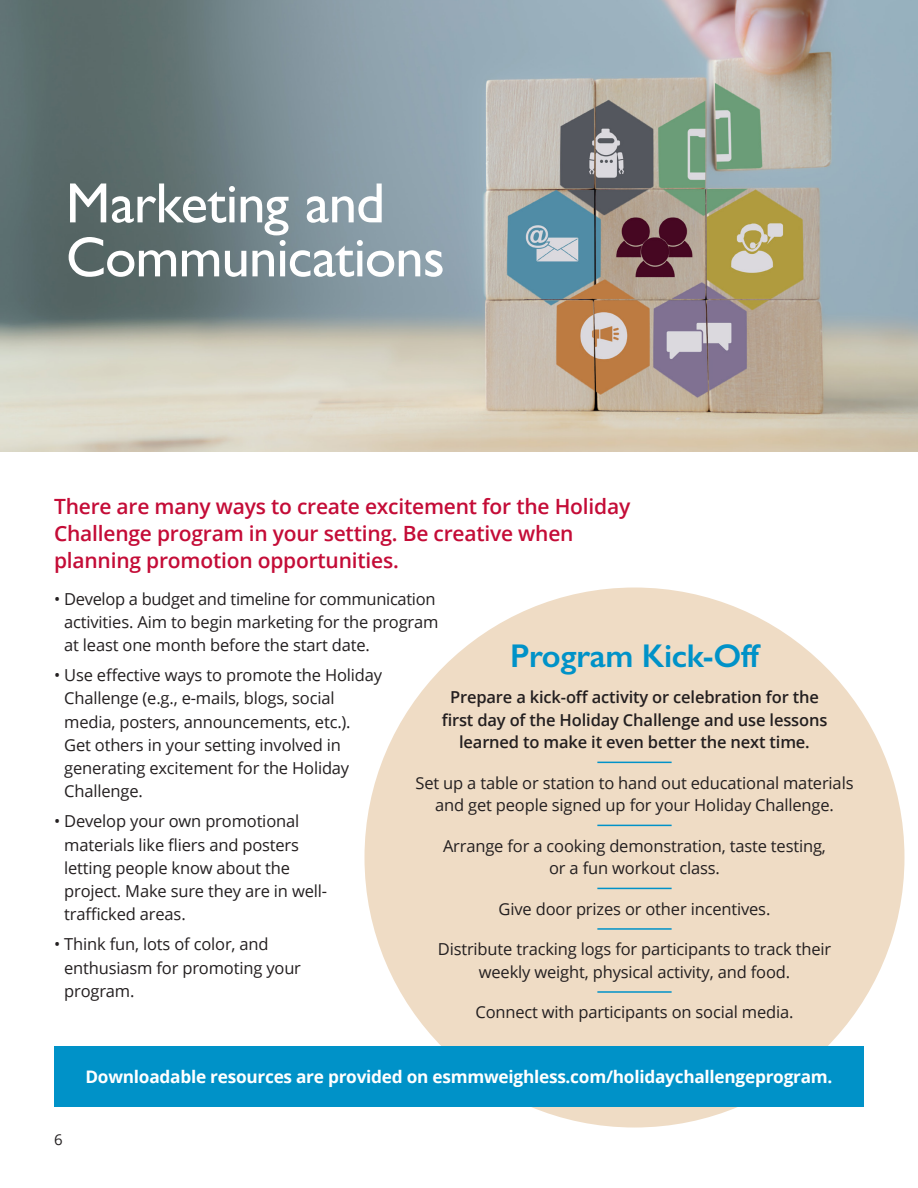
<style>
.page{position:relative;width:918px;height:1188px;background:#fff}
.page>*{position:absolute;margin:0;border:0;box-sizing:border-box;transform-origin:0 0}
.Header_1{font:57px/54px "Gill Sans";letter-spacing:-.02em;color:#fff}
.Body{font:600 33px "Gill Sans";letter-spacing:-.01em;color:#0092c8}
.Body-2{font:600 21px/27px "Open Sans";letter-spacing:-.01em;color:#c40c37}
.Body-3{font:700 17.25px "Open Sans";letter-spacing:-.015em;color:#fff}
.Body-4{font:16.5px/23.2px "Open Sans";letter-spacing:-.01em;color:#231f20}
.Body-5{font:600 16.5px/22.5px "Open Sans";letter-spacing:-.01em;color:#231f20;text-align:center}
.t1{font:15px "Open Sans";color:#231f20}
</style>
<div class="page">
<div style="left:364px;top:588px;width:540px;height:540px;background:#efdcc5;border-radius:50%"></div>
<img style="left:0;top:0;width:918px;height:451px">
<hr style="left:597px;top:762px;width:75px;height:1px;background:#0092c8">
<hr style="left:597px;top:825px;width:75px;height:1px;background:#0092c8">
<hr style="left:597px;top:888px;width:75px;height:1px;background:#0092c8">
<hr style="left:597px;top:928px;width:75px;height:2px;background:#0092c8">
<hr style="left:597px;top:991px;width:75px;height:2px;background:#0092c8">
<div style="left:54px;top:1046px;width:810px;height:61px;background:#0092c8"></div>
<p class="Header_1" style="left:66px;top:176px;width:381px">Marketing and<br>Communications</p>
<p class="Body-2" style="left:54px;top:492px;width:578px">There are many ways to create excitement for the Holiday<br>Challenge program in your setting. Be creative when planning promotion opportunities.</p>
<p class="Body-4" style="left:64px;top:586px;width:376px;text-indent:-10px">• Develop a budget and timeline for communication activities. Aim to begin marketing for the program at least one month before the start date.</p>
<p class="Body-4" style="left:64px;top:663px;width:320px;text-indent:-10px">• Use effective ways to promote the Holiday Challenge (e.g., e-mails, blogs, social media, posters, announcements, etc.).<br>Get others in your setting involved in generating excitement for the Holiday Challenge.</p>
<p class="Body-4" style="left:64px;top:809px;width:265px;text-indent:-10px">• Develop your own promotional materials like fliers and posters letting people know about the project. Make sure they are in well&shy;trafficked areas.</p>
<p class="Body-4" style="left:64px;top:932px;width:238px;text-indent:-10px">• Think fun, lots of color, and enthusiasm for promoting your program.</p>
<p class="Body" style="left:510px;top:636px;width:250px">Program Kick-Off</p>
<p class="Body-5" style="left:442px;top:686px;width:387px">Prepare a kick-off activity or celebration for the first day of the Holiday Challenge and use lessons learned to make it even better the next time.</p>
<p class="Body-4" style="left:415px;top:771px;width:440px;line-height:22.5px;text-align:center">Set up a table or station to hand out educational materials and get people signed up for your Holiday Challenge.</p>
<p class="Body-4" style="left:443px;top:834px;width:384px;line-height:22.5px;text-align:center">Arrange for a cooking demonstration, taste testing, or a fun workout class.</p>
<p class="Body-4" style="left:499px;top:897px;width:273px">Give door prizes or other incentives.</p>
<p class="Body-4" style="left:438px;top:938px;width:395px;line-height:22.5px;text-align:center">Distribute tracking logs for participants to track their weekly weight, physical activity, and food.</p>
<p class="Body-4" style="left:475px;top:1000px;width:320px">Connect with participants on social media.</p>
<p class="t1" style="left:54px;top:1130px;width:10px">6</p>
<p class="Body-3" style="left:85px;top:1064px;width:749px">Downloadable resources are provided on esmmweighless.com/holidaychallengeprogram.</p>
</div>
